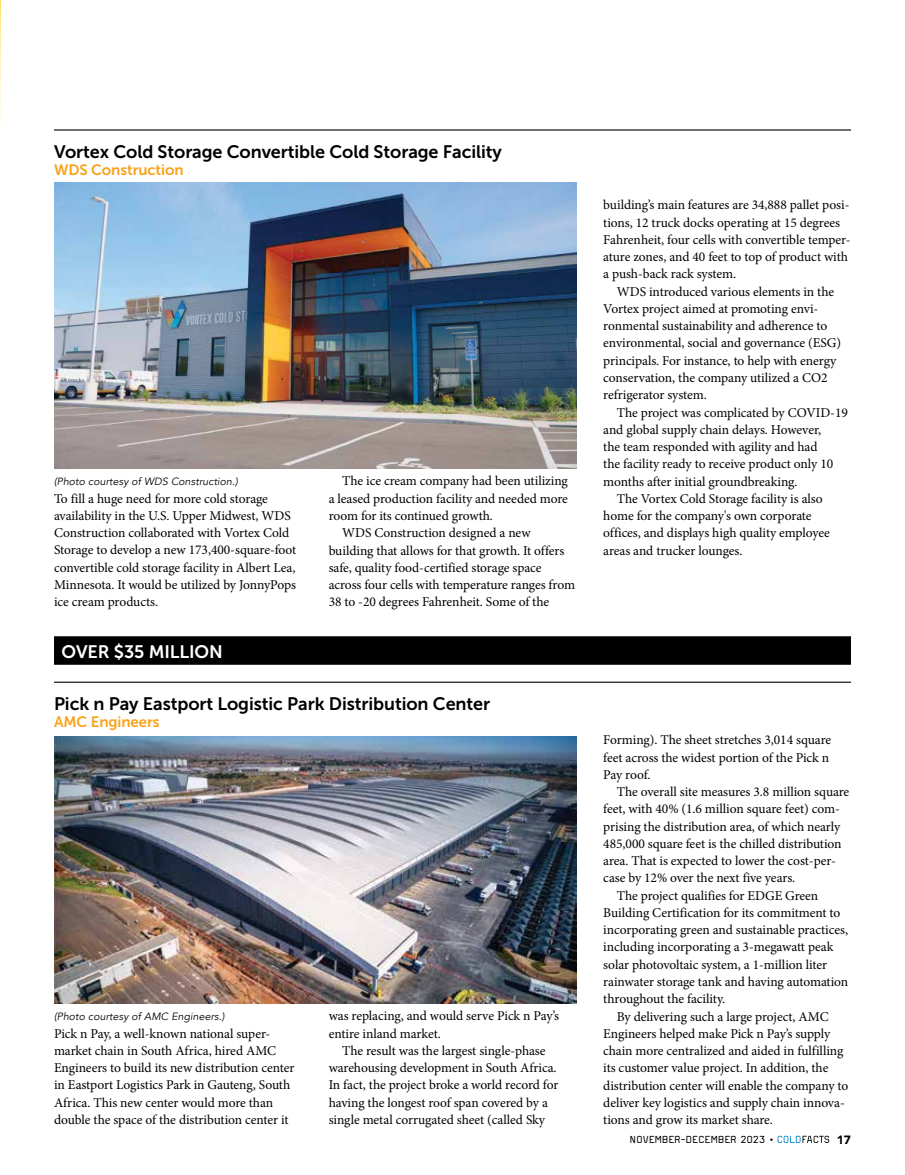
<style>
.page{position:relative;width:905px;height:1175px;background:#fff}
.page>*{position:absolute;margin:0;border:0;box-sizing:border-box;transform-origin:0 0}
.t1{font:18px "Museo Sans 700";letter-spacing:-.005em;color:#000}
.t2{font:18px "Museo Sans 700";letter-spacing:-.005em;color:#fff}
.t3{font:15px "Museo Sans 700";letter-spacing:-.005em;color:#faa21b}
.t4{font:13.5px/17.2px "Minion Pro";letter-spacing:-.005em;color:#000}
.t5{font:12px "Magda Clean";letter-spacing:-.015em;color:#000}
.t6{font:900 12px "Avenir";color:#000}
.t7{font:italic 10.5px "Avenir";letter-spacing:.01em;color:#000}
</style>
<div class="page">
<svg style="left:0;top:0;width:1px;height:130px"></svg>
<hr style="left:54px;top:129px;width:797px;height:1px;background:#000">
<div style="left:54px;top:636px;width:797px;height:28px;background:#000"></div>
<hr style="left:54px;top:681px;width:797px;height:1px;background:#000">
<img style="left:54px;top:182px;width:522px;height:286px">
<img style="left:54px;top:736px;width:522px;height:267px">
<svg style="left:777px;top:1135px;width:52px;height:7px"></svg>
<h1 class="t1" style="left:54px;top:143px;width:449px">Vortex Cold Storage Convertible Cold Storage Facility</h1>
<p class="t3" style="left:54px;top:163px;width:131px">WDS Construction</p>
<p class="t7" style="left:54px;top:477px;width:185px">(Photo courtesy of WDS Construction.)</p>
<p class="t4" style="left:54px;top:491px;width:244px">To fill a huge need for more cold storage availability in the U.S. Upper Midwest, WDS Construction collaborated with Vortex Cold Storage to develop a new 173,400-square-foot convertible cold storage facility in Albert Lea, Minnesota. It would be utilized by JonnyPops ice cream products.</p>
<p class="t4" style="left:342px;top:474px;width:227px">The ice cream company had been utilizing</p>
<p class="t4" style="left:328px;top:491px;width:241px">a leased production facility and needed more</p>
<p class="t4" style="left:328px;top:508px;width:166px">room for its continued growth.</p>
<p class="t4" style="left:342px;top:525px;width:190px">WDS Construction designed a new</p>
<p class="t4" style="left:328px;top:543px;width:237px">building that allows for that growth. It offers</p>
<p class="t4" style="left:328px;top:560px;width:214px">safe, quality food-certified storage space</p>
<p class="t4" style="left:328px;top:577px;width:248px">across four cells with temperature ranges from</p>
<p class="t4" style="left:328px;top:594px;width:222px">38 to -20 degrees Fahrenheit. Some of the</p>
<h1 class="t2" style="left:62px;top:643px;width:163px">OVER $35 MILLION</h1>
<h1 class="t1" style="left:54px;top:695px;width:437px">Pick n Pay Eastport Logistic Park Distribution Center</h1>
<p class="t3" style="left:54px;top:715px;width:107px">AMC Engineers</p>
<p class="t7" style="left:54px;top:1012px;width:172px">(Photo courtesy of AMC Engineers.)</p>
<p class="t4" style="left:54px;top:1026px;width:242px">Pick n Pay, a well-known national super&shy;market chain in South Africa, hired AMC Engineers to build its new distribution center in Eastport Logistics Park in Gauteng, South Africa. This new center would more than double the space of the distribution center it</p>
<p class="t4" style="left:328px;top:1008px;width:232px">was replacing, and would serve Pick n Pay’s entire inland market.</p>
<p class="t4" style="left:328px;top:1043px;width:231px;text-indent:14px">The result was the largest single-phase warehousing development in South Africa.<br>In fact, the project broke a world record for having the longest roof span covered by a single metal corrugated sheet (called Sky</p>
<p class="t4" style="left:603px;top:198px;width:249px">building’s main features are 34,888 pallet posi&shy;tions, 12 truck docks operating at 15 degrees Fahrenheit, four cells with convertible temper&shy;ature zones, and 40 feet to top of product with a push-back rack system.</p>
<p class="t4" style="left:603px;top:284px;width:239px;text-indent:14px">WDS introduced various elements in the Vortex project aimed at promoting envi&shy;ronmental sustainability and adherence to environmental, social and governance (ESG) principals. For instance, to help with energy conservation, the company utilized a CO2 refrigerator system.</p>
<p class="t4" style="left:616px;top:405px;width:232px">The project was complicated by COVID-19</p>
<p class="t4" style="left:603px;top:422px;width:219px">and global supply chain delays. However,</p>
<p class="t4" style="left:603px;top:439px;width:216px">the team responded with agility and had</p>
<p class="t4" style="left:603px;top:456px;width:231px">the facility ready to receive product only 10</p>
<p class="t4" style="left:603px;top:474px;width:196px">months after initial groundbreaking.</p>
<p class="t4" style="left:616px;top:491px;width:207px">The Vortex Cold Storage facility is also</p>
<p class="t4" style="left:603px;top:508px;width:210px">home for the company's own corporate</p>
<p class="t4" style="left:603px;top:525px;width:228px">offices, and displays high quality employee</p>
<p class="t4" style="left:603px;top:543px;width:141px">areas and trucker lounges.</p>
<p class="t4" style="left:603px;top:732px;width:229px">Forming). The sheet stretches 3,014 square feet across the widest portion of the Pick n<br>Pay roof.</p>
<p class="t4" style="left:616px;top:784px;width:234px">The overall site measures 3.8 million square</p>
<p class="t4" style="left:603px;top:801px;width:238px">feet, with 40% (1.6 million square feet) com-</p>
<p class="t4" style="left:603px;top:819px;width:238px">prising the distribution area, of which nearly</p>
<p class="t4" style="left:603px;top:836px;width:240px">485,000 square feet is the chilled distribution</p>
<p class="t4" style="left:603px;top:853px;width:234px">area. That is expected to lower the cost-per-</p>
<p class="t4" style="left:603px;top:870px;width:193px">case by 12% over the next five years.</p>
<p class="t4" style="left:616px;top:888px;width:203px">The project qualifies for EDGE Green</p>
<p class="t4" style="left:603px;top:905px;width:239px">Building Certification for its commitment to</p>
<p class="t4" style="left:603px;top:922px;width:246px">incorporating green and sustainable practices,</p>
<p class="t4" style="left:603px;top:939px;width:232px">including incorporating a 3-megawatt peak</p>
<p class="t4" style="left:603px;top:957px;width:225px">solar photovoltaic system, a 1-million liter</p>
<p class="t4" style="left:603px;top:974px;width:246px">rainwater storage tank and having automation</p>
<p class="t4" style="left:603px;top:991px;width:123px">throughout the facility.</p>
<p class="t4" style="left:616px;top:1008px;width:213px">By delivering such a large project, AMC</p>
<p class="t4" style="left:603px;top:1026px;width:228px">Engineers helped make Pick n Pay’s supply</p>
<p class="t4" style="left:603px;top:1043px;width:242px">chain more centralized and aided in fulfilling</p>
<p class="t4" style="left:603px;top:1060px;width:227px">its customer value project. In addition, the</p>
<p class="t4" style="left:603px;top:1077px;width:246px">distribution center will enable the company to</p>
<p class="t4" style="left:603px;top:1095px;width:243px">deliver key logistics and supply chain innova-</p>
<p class="t4" style="left:603px;top:1112px;width:171px">tions and grow its market share.</p>
<p class="t5" style="left:629px;top:1132px;width:146px">NOVEMBER-DECEMBER 2023 •</p>
<p class="t6" style="left:836px;top:1132px;width:16px">17</p>
</div>
